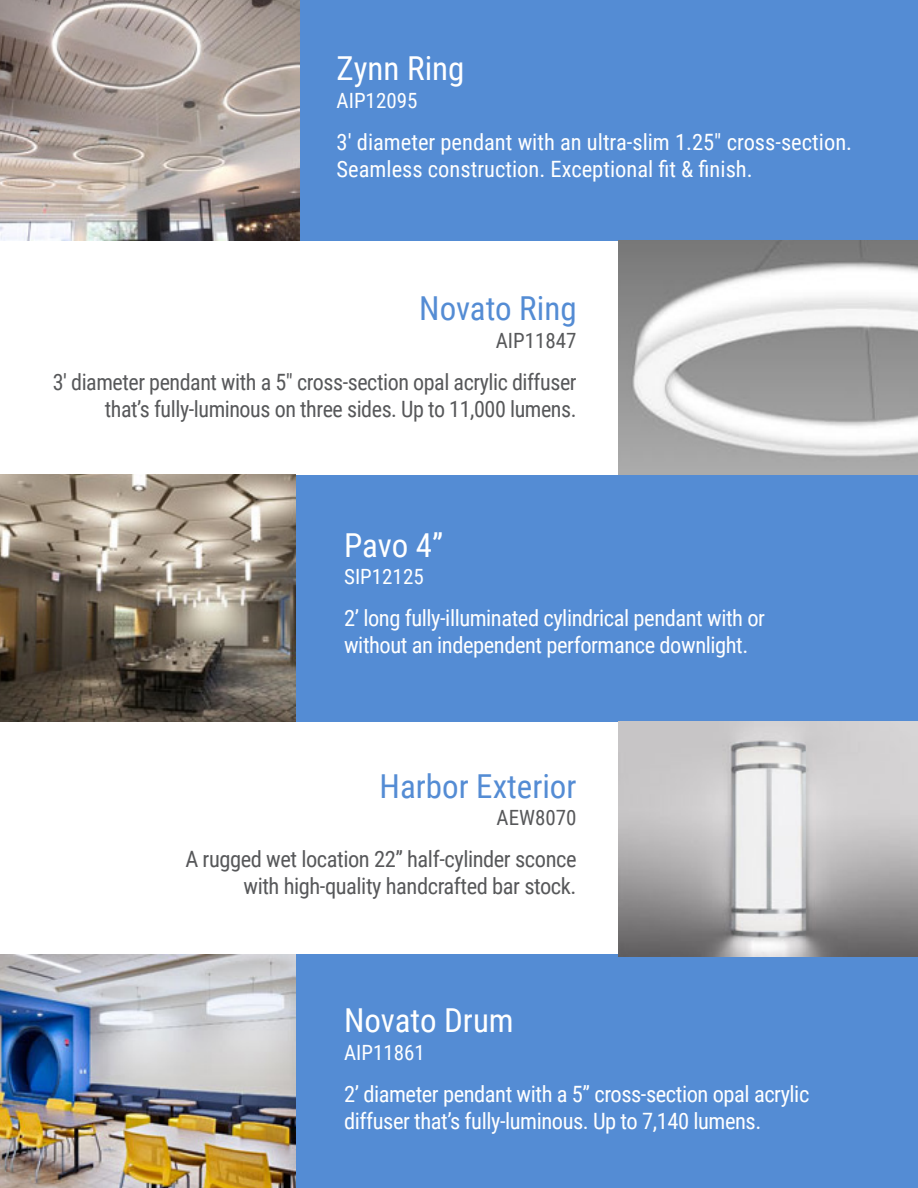
<style>
.page{position:relative;width:918px;height:1188px;background:#fff}
.page>*{position:absolute;margin:0;border:0;box-sizing:border-box;transform-origin:0 0}
.t1{font:33px "Roboto Condensed";color:#fff}
.t2{font:33px "Roboto Condensed";color:#548cd4}
.t3{font:22.5px/27px "Roboto Condensed";letter-spacing:-.02em;color:#57585a;text-align:right}
.t4{font:22.5px/27px "Roboto Condensed";letter-spacing:-.02em;color:#fff}
.t5{font:22.5px/27px "Roboto Condensed";color:#fff}
.t6{font:21px "Roboto Condensed";color:#fff}
.t7{font:21px "Roboto Condensed";color:#57585a}
</style>
<div class="page">
<div style="left:275px;top:0;width:643px;height:240px;background:#548cd4"></div>
<div style="left:275px;top:475px;width:643px;height:246px;background:#548cd4"></div>
<div style="left:275px;top:955px;width:643px;height:233px;background:#548cd4"></div>
<img style="left:0;top:0;width:299px;height:240px">
<img style="left:619px;top:241px;width:299px;height:234px">
<img style="left:0;top:475px;width:295px;height:246px">
<img style="left:619px;top:722px;width:299px;height:234px">
<img style="left:0;top:955px;width:295px;height:233px">
<p class="t1" style="left:337px;top:46px;width:129px">Zynn Ring</p>
<p class="t6" style="left:337px;top:86px;width:82px">AIP12095</p>
<p class="t5" style="left:337px;top:128px;width:517px">3' diameter pendant with an ultra-slim 1.25" cross-section.<br>Seamless construction. Exceptional fit &amp; finish.</p>
<p class="t2" style="left:419px;top:285px;width:159px">Novato Ring</p>
<p class="t7" style="left:496px;top:325px;width:82px">AIP11847</p>
<p class="t3" style="left:53px;top:367px;width:525px">3' diameter pendant with a 5" cross-section opal acrylic diffuser that’s fully-luminous on three sides. Up to 11,000 lumens.</p>
<p class="t1" style="left:344px;top:522px;width:101px">Pavo 4”</p>
<p class="t6" style="left:344px;top:562px;width:81px">SIP12125</p>
<p class="t4" style="left:344px;top:604px;width:422px">2’ long fully-illuminated cylindrical pendant with or without an independent performance downlight.</p>
<p class="t2" style="left:380px;top:763px;width:198px">Harbor Exterior</p>
<p class="t7" style="left:497px;top:803px;width:82px">AEW8070</p>
<p class="t3" style="left:185px;top:845px;width:393px">A rugged wet location 22” half-cylinder sconce</p>
<p class="t3" style="left:244px;top:872px;width:334px">with high-quality handcrafted bar stock.</p>
<p class="t1" style="left:344px;top:997px;width:171px">Novato Drum</p>
<p class="t6" style="left:344px;top:1038px;width:82px">AIP11861</p>
<p class="t4" style="left:344px;top:1079px;width:467px">2’ diameter pendant with a 5” cross-section opal acrylic diffuser that’s fully-luminous. Up to 7,140 lumens.</p>
</div>
